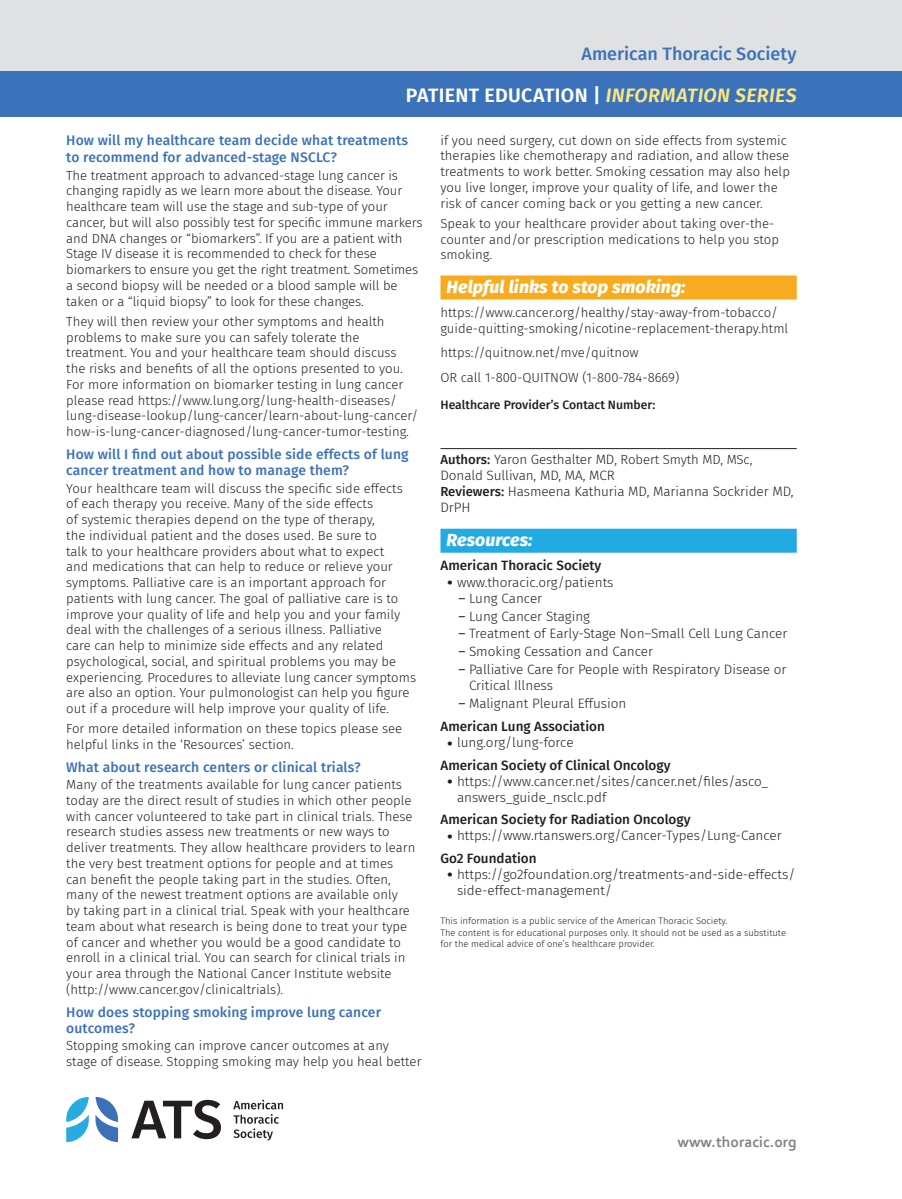
<style>
.page{position:relative;width:902px;height:1199px;background:#fff}
.page>*{position:absolute;margin:0;border:0;box-sizing:border-box;transform-origin:0 0}
.t1{font:600 19.5px "Fira Sans";letter-spacing:.015em;color:#fff}
.t2{font:500 18px "Fira Sans";letter-spacing:-.005em;color:#3c72b9}
.t3{font:italic 800 17.7px "Fira Sans";letter-spacing:.005em;color:#fff}
.t4{font:700 15.45px "Corbel";color:#808285}
.t5{font:500 13.8px/16.6px "Fira Sans";letter-spacing:.01em;color:#3c72b9}
.t6{font:300 13.5px/16.2px "Fira Sans";color:#231f20}
.t7{font:500 13.5px "Fira Sans";color:#231f20}
.t8{font:300 13.2px/15.8px "Fira Sans";color:#231f20}
.t9{font:500 12.15px "Fira Sans";color:#231f20}
.t10{font:300 9.3px/11.2px "Fira Sans";color:#231f20}
.s1{font-style:italic;color:#fbe780}
.s2{font-weight:500}
.s3{font-size:13.5px}
.s4{font-weight:500;font-size:13.2px}
.s5{font-weight:400}
</style>
<div class="page">
<div style="left:0;top:0;width:902px;height:72px;background:#e0e1e3"></div>
<div style="left:0;top:71px;width:902px;height:46px;background:#3c72b9"></div>
<svg style="left:66px;top:1097px;width:23px;height:45px"></svg>
<svg style="left:96px;top:1097px;width:22px;height:45px"></svg>
<svg style="left:233px;top:1100px;width:50px;height:40px"></svg>
<svg style="left:131px;top:1100px;width:90px;height:39px"></svg>
<div style="left:440px;top:275px;width:357px;height:24px;background:#f8ac1d"></div>
<hr style="left:440px;top:448px;width:357px;height:1px;background:#231f20">
<div style="left:440px;top:529px;width:357px;height:24px;background:#22abe2"></div>
<h2 class="t2" style="left:581px;top:39px;width:217px">American Thoracic Society</h2>
<h1 class="t1" style="left:406px;top:79px;width:392px">PATIENT EDUCATION | <span class="s1">INFORMATION SERIES</span></h1>
<p class="t5" style="left:66px;top:131px;width:343px;line-height:17.2px">How will my healthcare team decide what treatments to recommend for advanced-stage NSCLC?</p>
<p class="t8" style="left:66px;top:167px;width:358px">The treatment approach to advanced-stage lung cancer is changing rapidly as we learn more about the disease. Your healthcare team will use the stage and sub-type of your cancer, but will also possibly test for specific immune markers and DNA changes or “biomarkers”. If you are a patient with Stage IV disease it is recommended to check for these biomarkers to ensure you get the right treatment. Sometimes a second biopsy will be needed or a blood sample will be taken or a “liquid biopsy” to look for these changes.</p>
<p class="t8" style="left:66px;top:313px;width:354px">They will then review your other symptoms and health problems to make sure you can safely tolerate the treatment. You and your healthcare team should discuss the risks and benefits of all the options presented to you.<br>For more information on biomarker testing in lung cancer please read https://www.lung.org/lung-health-diseases/ lung-disease-lookup/lung-cancer/learn-about-lung-cancer/ how-is-lung-cancer-diagnosed/lung-cancer-tumor-testing.</p>
<p class="t5" style="left:66px;top:445px;width:344px">How will I find out about possible side effects of lung cancer treatment and how to manage them?</p>
<p class="t8" style="left:66px;top:480px;width:351px">Your healthcare team will discuss the specific side effects of each therapy you receive. Many of the side effects<br>of systemic therapies depend on the type of therapy,<br>the individual patient and the doses used. Be sure to<br>talk to your healthcare providers about what to expect<br>and medications that can help to reduce or relieve your symptoms. Palliative care is an important approach for patients with lung cancer. The goal of palliative care is to improve your quality of life and help you and your family deal with the challenges of a serious illness. Palliative<br>care can help to minimize side effects and any related psychological, social, and spiritual problems you may be experiencing. Procedures to alleviate lung cancer symptoms are also an option. Your pulmonologist can help you figure out if a procedure will help improve your quality of life.</p>
<p class="t8" style="left:66px;top:721px;width:337px">For more detailed information on these topics please see helpful links in the ‘Resources’ section.</p>
<p class="t5" style="left:66px;top:758px;width:296px">What about research centers or clinical trials?</p>
<p class="t8" style="left:66px;top:777px;width:351px">Many of the treatments available for lung cancer patients today are the direct result of studies in which other people with cancer volunteered to take part in clinical trials. These research studies assess new treatments or new ways to deliver treatments. They allow healthcare providers to learn the very best treatment options for people and at times can benefit the people taking part in the studies. Often, many of the newest treatment options are available only<br>by taking part in a clinical trial. Speak with your healthcare team about what research is being done to treat your type of cancer and whether you would be a good candidate to enroll in a clinical trial. You can search for clinical trials in your area through the National Cancer Institute website (http://www.cancer.gov/clinicaltrials).</p>
<p class="t5" style="left:66px;top:1003px;width:316px">How does stopping smoking improve lung cancer outcomes?</p>
<p class="t8" style="left:66px;top:1038px;width:357px">Stopping smoking can improve cancer outcomes at any stage of disease. Stopping smoking may help you heal better</p>
<p class="t8" style="left:440px;top:132px;width:351px">if you need surgery, cut down on side effects from systemic therapies like chemotherapy and radiation, and allow these treatments to work better. Smoking cessation may also help you live longer, improve your quality of life, and lower the risk of cancer coming back or you getting a new cancer.</p>
<p class="t8" style="left:440px;top:215px;width:340px">Speak to your healthcare provider about taking over-the&shy;counter and/or prescription medications to help you stop smoking.</p>
<h3 class="t3" style="left:446px;top:272px;width:241px">Helpful links to stop smoking:</h3>
<p class="t8" style="left:440px;top:304px;width:349px">https://www.cancer.org/healthy/stay-away-from-tobacco/ guide-quitting-smoking/nicotine-replacement-therapy.html</p>
<p class="t8" style="left:440px;top:340px;width:240px;line-height:24.8px">https://quitnow.net/mve/quitnow<br>OR call 1-800-QUITNOW (1-800-784-8669)</p>
<p class="t9" style="left:440px;top:395px;width:217px">Healthcare Provider’s Contact Number:</p>
<p class="t8" style="left:440px;top:451px;width:313px"><span class="s2">Authors:</span> <span class="s3">Yaron Gesthalter MD</span>, Robert Smyth MD, MSc,</p>
<p class="t6" style="left:440px;top:467px;width:355px">Donald Sullivan, MD, MA, MCR<br><span class="s4">Reviewers:</span> Hasmeena Kathuria MD, Marianna Sockrider MD,<br>DrPH</p>
<h3 class="t3" style="left:446px;top:525px;width:88px">Resources:</h3>
<p class="t7" style="left:440px;top:555px;width:162px">American Thoracic Society</p>
<p class="t6" style="left:457px;top:574px;width:158px">www.thoracic.org/patients</p>
<p class="t6" style="left:458px;top:590px;width:85px"><span class="s5">–</span> Lung Cancer</p>
<p class="t6" style="left:458px;top:608px;width:133px"><span class="s5">–</span> Lung Cancer Staging</p>
<p class="t6" style="left:458px;top:625px;width:330px"><span class="s5">–</span> Treatment of Early-Stage Non–Small Cell Lung Cancer</p>
<p class="t6" style="left:458px;top:643px;width:196px"><span class="s5">–</span> Smoking Cessation and Cancer</p>
<p class="t6" style="left:469px;top:661px;width:319px;text-indent:-11px"><span class="s5">–</span> Palliative Care for People with Respiratory Disease or<br>Critical Illness</p>
<p class="t6" style="left:440px;top:691px;width:187px;line-height:23.7px;text-indent:18px"><span class="s5">–</span> Malignant Pleural Effusion<br><span class="s2">American Lung Association</span></p>
<p class="t6" style="left:457px;top:735px;width:118px">lung.org/lung-force</p>
<p class="t7" style="left:440px;top:754px;width:232px">American Society of Clinical Oncology</p>
<p class="t6" style="left:457px;top:773px;width:313px">https://www.cancer.net/sites/cancer.net/files/asco_ answers_guide_nsclc.pdf</p>
<p class="t7" style="left:440px;top:809px;width:252px">American Society for Radiation Oncology</p>
<p class="t6" style="left:457px;top:828px;width:326px">https://www.rtanswers.org/Cancer-Types/Lung-Cancer</p>
<p class="t7" style="left:440px;top:847px;width:98px">Go2 Foundation</p>
<p class="t6" style="left:457px;top:866px;width:340px">https://go2foundation.org/treatments-and-side-effects/ side-effect-management/</p>
<p class="t10" style="left:440px;top:915px;width:347px">This information is a public service of the American Thoracic Society.<br>The content is for educational purposes only. It should not be used as a substitute for the medical advice of one’s healthcare provider.</p>
<p class="t4" style="left:677px;top:1132px;width:121px">www.thoracic.org</p>
</div>
